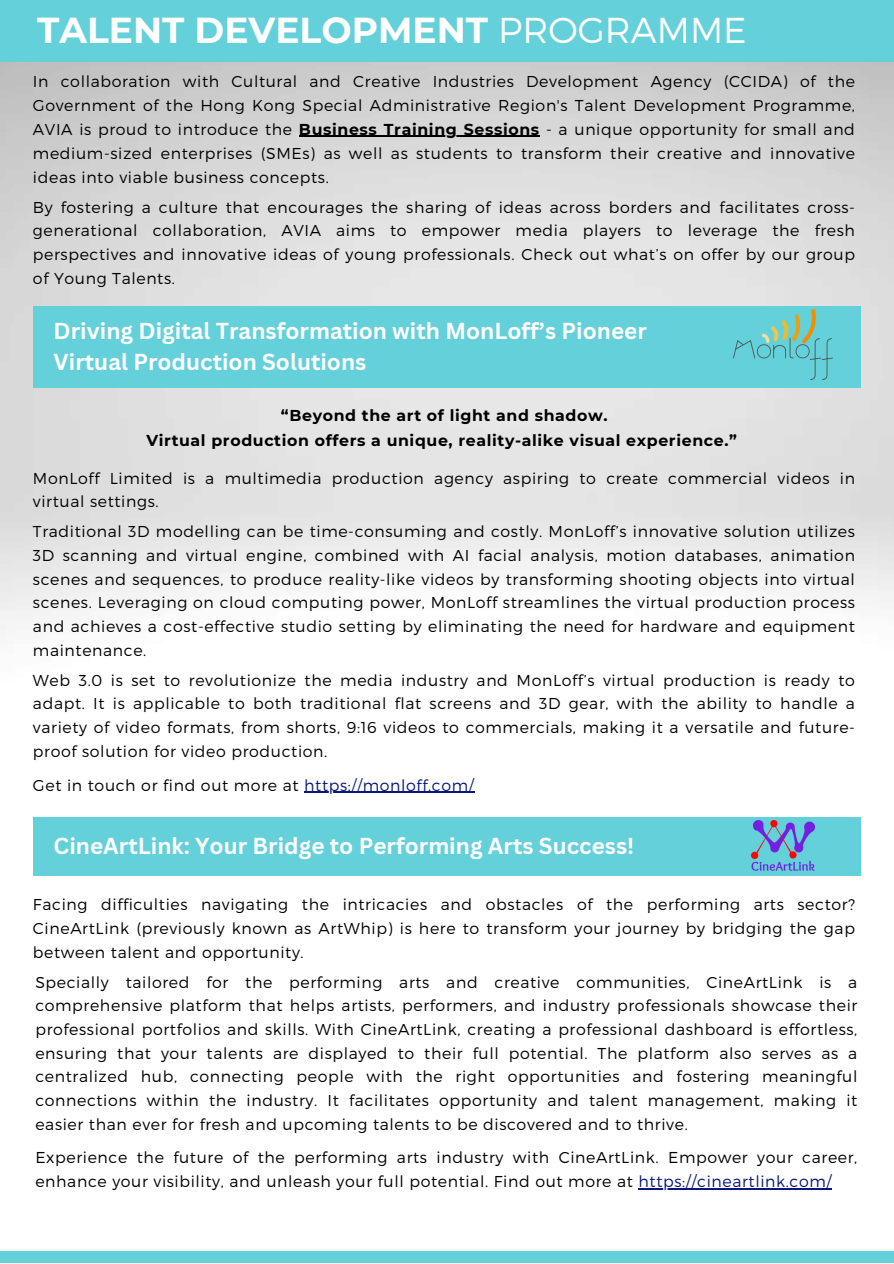
<style>
.page{position:relative;width:894px;height:1264px;background:#fff}
.page>*{position:absolute;margin:0;border:0;box-sizing:border-box;transform-origin:0 0}
.t1{font:700 36px "Montserrat";color:#fff}
.t2{font:700 22.5px/31.5px "Canva Sans";color:#fff}
.t3{font:300 15.75px/23.7px "Montserrat";letter-spacing:.04em;color:#000;text-align:justify}
.t4{font:700 15.75px "Montserrat";letter-spacing:.04em;color:#000}
.s1{font-weight:300}
.s2{font-weight:700}
.s3{color:#06187b}
</style>
<div class="page">
<img style="left:0;top:62px;width:893px;height:1201px">
<div style="left:0;top:0;width:893px;height:62px;background:#64d0da"></div>
<div style="left:0;top:1251px;width:893px;height:11px;background:#64d0da"></div>
<div style="left:33px;top:306px;width:827px;height:81px;background:#64d0da"></div>
<img style="left:733px;top:310px;width:99px;height:69px">
<div style="left:33px;top:817px;width:827px;height:58px;background:#64d0da"></div>
<img style="left:751px;top:820px;width:63px;height:51px">
<hr style="left:299px;top:136px;width:241px;height:1px;background:#000">
<hr style="left:304px;top:791px;width:170px;height:1px;background:#06187b">
<hr style="left:638px;top:1187px;width:194px;height:2px;background:#06187b">
<h1 class="t1" style="left:37px;top:8px;width:710px">TALENT DEVELOPMENT <span class="s1">PROGRAMME</span></h1>
<h2 class="t3" style="left:33px;top:69px;width:823px">In collaboration with Cultural and Creative Industries Development Agency (CCIDA) of the Government of the Hong Kong Special Administrative Region's Talent Development Programme, AVIA is proud to introduce the <span class="s2">Business Training Sessions</span> - a unique opportunity for small and</h2>
<p class="t3" style="left:33px;top:141px;width:823px">medium-sized enterprises (SMEs) as well as students to transform their creative and innovative ideas into viable business concepts.</p>
<p class="t3" style="left:33px;top:194px;width:823px">By fostering a culture that encourages the sharing of ideas across borders and facilitates cross&shy;generational collaboration, AVIA aims to empower media players to leverage the fresh perspectives and innovative ideas of young professionals. Check out what’s on offer by our group of Young Talents.</p>
<h3 class="t2" style="left:54px;top:314px;width:594px">Driving Digital Transformation with MonLoff’s Pioneer<br>Virtual Production Solutions</h3>
<p class="t4" style="left:281px;top:406px;width:328px">“Beyond the art of light and shadow.</p>
<p class="t4" style="left:146px;top:431px;width:592px">Virtual production offers a unique, reality-alike visual experience.”</p>
<p class="t3" style="left:33px;top:465px;width:823px">MonLoff Limited is a multimedia production agency aspiring to create commercial videos in virtual settings.</p>
<p class="t3" style="left:33px;top:519px;width:823px">Traditional 3D modelling can be time-consuming and costly. MonLoff’s innovative solution utilizes 3D scanning and virtual engine, combined with AI facial analysis, motion databases, animation scenes and sequences, to produce reality-like videos by transforming shooting objects into virtual scenes. Leveraging on cloud computing power, MonLoff streamlines the virtual production process and achieves a cost-effective studio setting by eliminating the need for hardware and equipment maintenance.</p>
<h2 class="t3" style="left:33px;top:667px;width:823px">Web 3.0 is set to revolutionize the media industry and MonLoff’s virtual production is ready to adapt. It is applicable to both traditional flat screens and 3D gear, with the ability to handle a variety of video formats, from shorts, 9:16 videos to commercials, making it a versatile and future&shy;proof solution for video production.</h2>
<p class="t3" style="left:33px;top:772px;width:442px">Get in touch or find out more at <span class="s3">https://monloff.com/</span></p>
<p class="t2" style="left:54px;top:829px;width:582px">CineArtLink: Your Bridge to Performing Arts Success!</p>
<p class="t3" style="left:33px;top:892px;width:823px">Facing difficulties navigating the intricacies and obstacles of the performing arts sector?<br>CineArtLink (previously known as ArtWhip) is here to transform your journey by bridging the gap between talent and opportunity.</p>
<p class="t3" style="left:35px;top:969px;width:823px">Specially tailored for the performing arts and creative communities, CineArtLink is a comprehensive platform that helps artists, performers, and industry professionals showcase their professional portfolios and skills. With CineArtLink, creating a professional dashboard is effortless, ensuring that your talents are displayed to their full potential. The platform also serves as a centralized hub, connecting people with the right opportunities and fostering meaningful connections within the industry. It facilitates opportunity and talent management, making it easier than ever for fresh and upcoming talents to be discovered and to thrive.</p>
<p class="t3" style="left:35px;top:1144px;width:823px">Experience the future of the performing arts industry with CineArtLink. Empower your career, enhance your visibility, and unleash your full potential. Find out more at <span class="s3">https://cineartlink.com/</span></p>
</div>
